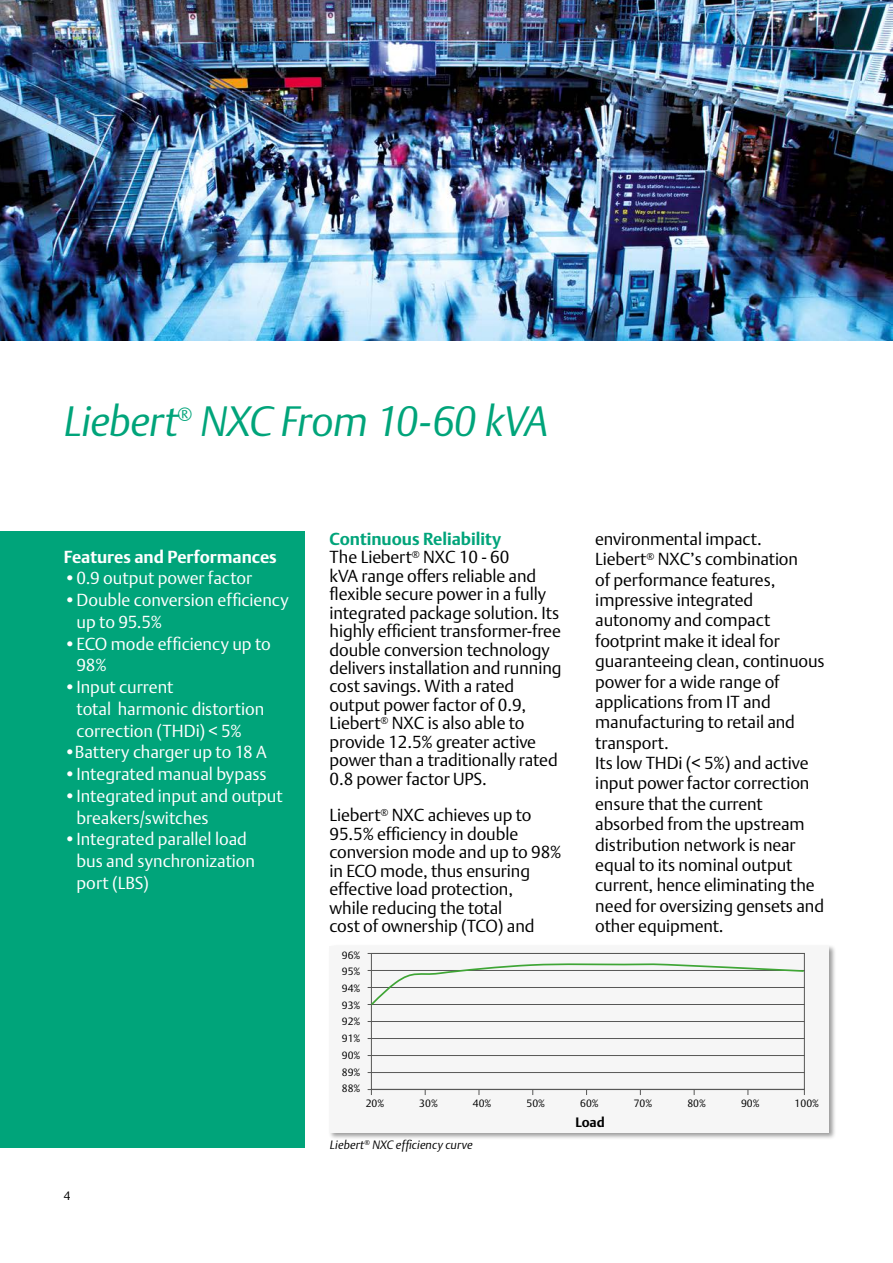
<style>
.page{position:relative;width:893px;height:1263px;background:#fff}
.page>*{position:absolute;margin:0;border:0;box-sizing:border-box;transform-origin:0 0}
.t1{font:italic 42px "DTL Argo T Light";letter-spacing:-.01em;color:#00a47a}
.t2{font:17.25px/18.5px "DTL Argo T Light";letter-spacing:-.005em;color:#000}
.t3{font:17.25px/21.8px "DTL Argo T Light";letter-spacing:-.005em;color:#fff}
.t4{font:700 17.25px "DTL Argo T";color:#fff}
.t5{font:700 17.25px "DTL Argo T";letter-spacing:-.005em;color:#00a47a}
.t6{font:700 13.5px "DTL Argo T";color:#000}
.t7{font:italic 12px "DTL Argo T Light";letter-spacing:.01em;color:#000}
.t8{font:12px "DTL Argo T Light";color:#000}
.t9{font:10.5px "DTL Argo T Light";color:#000}
</style>
<div class="page">
<div style="left:0;top:531px;width:305px;height:617px;background:#00a47a"></div>
<div style="left:328px;top:944px;width:509px;height:196px;background:#000;opacity:.4"></div>
<div style="left:330px;top:946px;width:499px;height:186px;background:#f6f6f6"></div>
<img style="left:0;top:0;width:893px;height:340px">
<hr style="left:368px;top:953px;width:437px;height:1px;background:#575756">
<hr style="left:368px;top:970px;width:437px;height:1px;background:#575756">
<hr style="left:368px;top:987px;width:437px;height:1px;background:#575756">
<hr style="left:368px;top:1004px;width:437px;height:1px;background:#575756">
<hr style="left:368px;top:1021px;width:437px;height:1px;background:#575756">
<hr style="left:368px;top:1038px;width:437px;height:1px;background:#575756">
<hr style="left:368px;top:1055px;width:437px;height:1px;background:#575756">
<hr style="left:368px;top:1072px;width:437px;height:1px;background:#575756">
<hr style="left:368px;top:1089px;width:437px;height:1px;background:#575756">
<svg style="left:370px;top:962px;width:435px;height:45px"></svg>
<p class="t1" style="left:64px;top:396px;width:486px">Liebert<sup>®</sup> NXC From 10-60 kVA</p>
<p class="t4" style="left:64px;top:546px;width:215px">Features and Performances</p>
<p class="t3" style="left:64px;top:567px;width:190px">•0.9 output power factor</p>
<p class="t3" style="left:77px;top:589px;width:214px;text-indent:-13px">•Double conversion efficiency up to 95.5%</p>
<p class="t3" style="left:77px;top:632px;width:196px;text-indent:-13px">•ECO mode efficiency up to<br>98%</p>
<p class="t3" style="left:77px;top:676px;width:189px;text-indent:-13px">•Input current<br>total harmonic distortion correction (THDi) &lt; 5%</p>
<p class="t3" style="left:64px;top:741px;width:205px">•Battery charger up to 18 A</p>
<p class="t3" style="left:64px;top:763px;width:204px">•Integrated manual bypass</p>
<p class="t3" style="left:77px;top:785px;width:208px;text-indent:-13px">•Integrated input and output breakers/switches</p>
<p class="t3" style="left:64px;top:828px;width:185px">•Integrated parallel load</p>
<p class="t3" style="left:77px;top:850px;width:180px">bus and synchronization port (LBS)</p>
<p class="t5" style="left:330px;top:528px;width:173px">Continuous Reliability</p>
<p class="t2" style="left:330px;top:548px;width:234px">The Liebert<sup>®</sup> NXC 10 - 60<br>kVA range offers reliable and flexible secure power in a fully integrated package solution. Its highly efficient transformer-free double conversion technology delivers installation and running cost savings. With a rated output power factor of 0.9,<br>Liebert<sup>®</sup> NXC is also able to provide 12.5% greater active power than a traditionally rated<br>0.8 power factor UPS.</p>
<p class="t2" style="left:330px;top:806px;width:233px">Liebert<sup>®</sup> NXC achieves up to<br>95.5% efficiency in double conversion mode and up to 98% in ECO mode, thus ensuring effective load protection,<br>while reducing the total<br>cost of ownership (TCO) and</p>
<p class="t9" style="left:342px;top:948px;width:20px">96%</p>
<p class="t9" style="left:342px;top:965px;width:20px">95%</p>
<p class="t9" style="left:342px;top:982px;width:20px">94%</p>
<p class="t9" style="left:342px;top:999px;width:20px">93%</p>
<p class="t9" style="left:342px;top:1015px;width:20px">92%</p>
<p class="t9" style="left:342px;top:1032px;width:20px">91%</p>
<p class="t9" style="left:342px;top:1049px;width:20px">90%</p>
<p class="t9" style="left:342px;top:1066px;width:20px">89%</p>
<p class="t9" style="left:342px;top:1082px;width:20px">88%</p>
<p class="t2" style="left:595px;top:529px;width:168px">environmental impact.</p>
<p class="t2" style="left:595px;top:549px;width:231px;line-height:20.4px">Liebert<sup>®</sup> NXC’s combination<br>of performance features, impressive integrated autonomy and compact footprint make it ideal for guaranteeing clean, continuous power for a wide range of applications from IT and manufacturing to retail and transport.</p>
<p class="t2" style="left:595px;top:752px;width:230px;line-height:20.4px">Its low THDi (&lt; 5%) and active input power factor correction ensure that the current absorbed from the upstream distribution network is near equal to its nominal output current, hence eliminating the need for oversizing gensets and other equipment.</p>
<p class="t9" style="left:366px;top:1096px;width:20px">20%</p>
<p class="t9" style="left:419px;top:1096px;width:20px">30%</p>
<p class="t9" style="left:473px;top:1096px;width:20px">40%</p>
<p class="t9" style="left:527px;top:1096px;width:20px">50%</p>
<p class="t9" style="left:580px;top:1096px;width:20px">60%</p>
<p class="t9" style="left:634px;top:1096px;width:20px">70%</p>
<p class="t9" style="left:687px;top:1096px;width:20px">80%</p>
<p class="t9" style="left:741px;top:1096px;width:20px">90%</p>
<p class="t9" style="left:795px;top:1096px;width:26px">100%</p>
<p class="t6" style="left:575px;top:1114px;width:31px">Load</p>
<p class="t8" style="left:64px;top:1188px;width:8px">4</p>
<p class="t7" style="left:330px;top:1137px;width:144px">Liebert<sup>®</sup> NXC efficiency curve</p>
</div>
